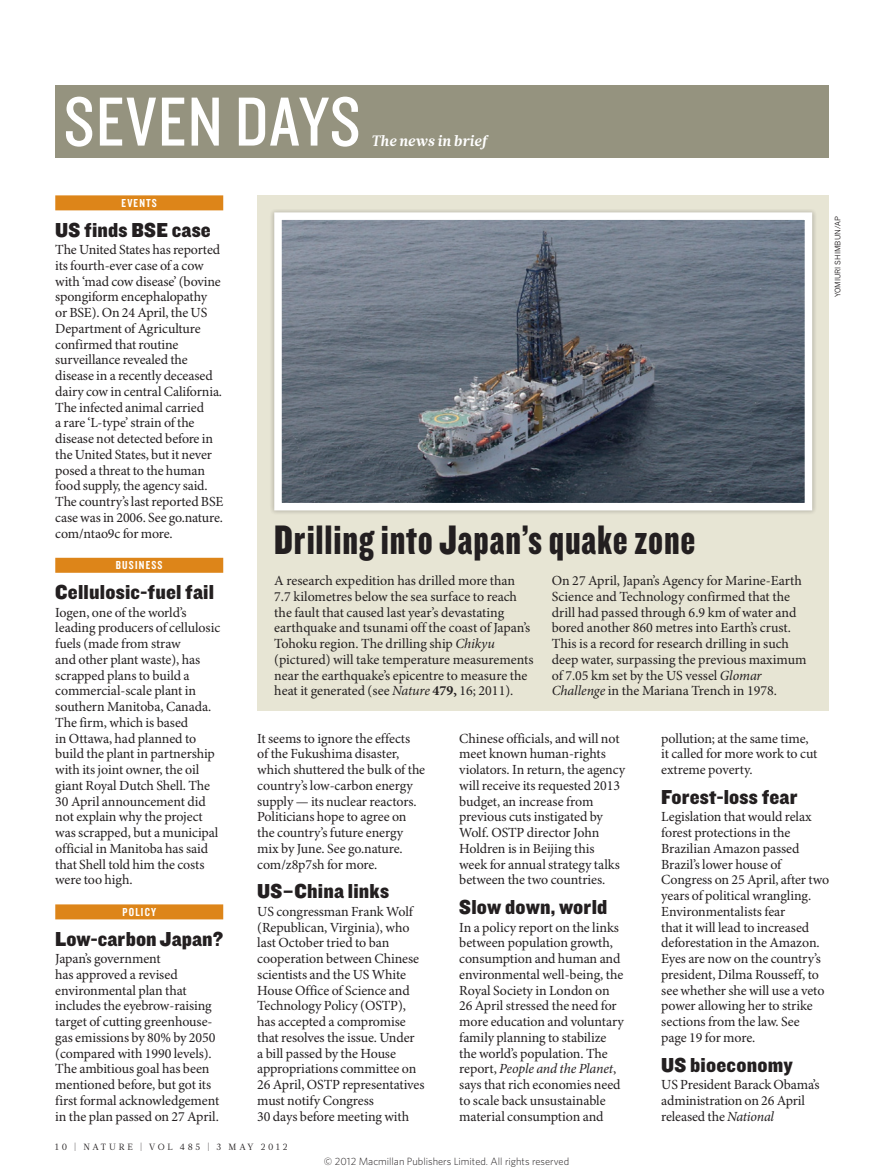
<style>
.page{position:relative;width:893px;height:1174px;background:#fff}
.page>*{position:absolute;margin:0;border:0;box-sizing:border-box;transform-origin:0 0}
.SECTION_HEADING_BOXE{font:72px "Knockout 29 Junior Ltweight";letter-spacing:.02em;color:#fff}
.BRIEFS_BOX_HEAD{font:42.75px "Knockout 69 Full Liteweight";letter-spacing:.02em;color:#231f20}
.BRIEFS_HEAD_14{font:21px "Knockout 71 Full Middlewt";letter-spacing:.01em;color:#231f20}
.t1{font:italic 700 15px "Glosa Math";letter-spacing:.01em;color:#fff}
.BODY_TEXT_R_L_1ST_PA{font:13.95px/15.8px "Minion Pro";letter-spacing:-.005em;color:#231f20}
.BRIEFS_SUBJECT_STRAP{font:12px "Knockout 49 Liteweight";letter-spacing:.1em;color:#fff}
.t2{font:300 10.5px "Whitney";color:#231f20}
.t3{font:9px "Glosa Math";letter-spacing:.3em;color:#231f20}
.PIC_CREDIT{font:7.5px "News Gothic MTOT";color:#231f20}
.s1{font-style:italic}
.s2{font-weight:700}
</style>
<div class="page">
<div style="left:257px;top:195px;width:572px;height:516px;background:#e7e5d4"></div>
<div style="left:269px;top:208px;width:547px;height:307px;background:#231f20;opacity:.25"></div>
<img style="left:283px;top:221px;width:520px;height:280px">
<div style="left:274px;top:212px;width:538px;height:298px;border:8px solid #fff"></div>
<div style="left:55px;top:195px;width:168px;height:15px;background:#dd8519"></div>
<div style="left:55px;top:904px;width:168px;height:15px;background:#dd8519"></div>
<div style="left:55px;top:558px;width:168px;height:15px;background:#dd8519"></div>
<div style="left:55px;top:85px;width:774px;height:72px;background:#95937f"></div>
<p class="SECTION_HEADING_BOXE" style="left:64px;top:75px;width:298px">SEVEN DAYS</p>
<p class="t1" style="left:371px;top:130px;width:117px">The news in brief</p>
<p class="BRIEFS_SUBJECT_STRAP" style="left:122px;top:195px;width:37px">EVENTS</p>
<p class="BRIEFS_HEAD_14" style="left:55px;top:215px;width:157px">US finds BSE case</p>
<p class="BODY_TEXT_R_L_1ST_PA" style="left:55px;top:242px;width:169px">The United States has reported its fourth-ever case of a cow with ‘mad cow disease’ (bovine spongiform encephalopathy<br>or BSE). On 24 April, the US<br>Department of Agriculture confirmed that routine surveillance revealed the disease in a recently deceased dairy cow in central California.<br>The infected animal carried<br>a rare ‘L-type’ strain of the disease not detected before in the United States, but it never posed a threat to the human food supply, the agency said.<br>The country’s last reported BSE case was in 2006. See go.nature. com/ntao9c for more.</p>
<p class="BRIEFS_SUBJECT_STRAP" style="left:116px;top:557px;width:48px">BUSINESS</p>
<p class="BRIEFS_HEAD_14" style="left:55px;top:578px;width:160px">Cellulosic-fuel fail</p>
<p class="BODY_TEXT_R_L_1ST_PA" style="left:55px;top:605px;width:166px">Iogen, one of the world’s leading producers of cellulosic fuels (made from straw<br>and other plant waste), has scrapped plans to build a commercial-scale plant in southern Manitoba, Canada.<br>The firm, which is based<br>in Ottawa, had planned to build the plant in partnership with its joint owner, the oil giant Royal Dutch Shell. The<br>30 April announcement did not explain why the project was scrapped, but a municipal official in Manitoba has said that Shell told him the costs were too high.</p>
<p class="BRIEFS_SUBJECT_STRAP" style="left:123px;top:904px;width:35px">POLICY</p>
<p class="BRIEFS_HEAD_14" style="left:55px;top:924px;width:169px">Low-carbon Japan?</p>
<p class="BODY_TEXT_R_L_1ST_PA" style="left:55px;top:951px;width:166px">Japan’s government<br>has approved a revised environmental plan that includes the eyebrow-raising target of cutting greenhouse&shy;gas emissions by 80% by 2050 (compared with 1990 levels).<br>The ambitious goal has been mentioned before, but got its first formal acknowledgement in the plan passed on 27 April.</p>
<p class="PIC_CREDIT" style="left:833px;top:297px;width:83px;rotate:-90deg">YOMIURI SHIMBUN/AP</p>
<p class="BRIEFS_BOX_HEAD" style="left:274px;top:512px;width:423px">Drilling into Japan’s quake zone</p>
<p class="BODY_TEXT_R_L_1ST_PA" style="left:274px;top:573px;width:261px">A research expedition has drilled more than 7.7 kilometres below the sea surface to reach the fault that caused last year’s devastating earthquake and tsunami off the coast of Japan’s Tohoku region. The drilling ship <span class="s1">Chikyu </span>(pictured) will take temperature measurements near the earthquake’s epicentre to measure the heat it generated (see <span class="s1">Nature</span> <span class="s2">479,</span> 16; 2011).</p>
<p class="BODY_TEXT_R_L_1ST_PA" style="left:552px;top:573px;width:256px">On 27 April, Japan’s Agency for Marine-Earth Science and Technology confirmed that the drill had passed through 6.9 km of water and bored another 860 metres into Earth’s crust.<br>This is a record for research drilling in such deep water, surpassing the previous maximum of 7.05 km set by the US vessel <span class="s1">Glomar Challenge</span> in the Mariana Trench in 1978.</p>
<p class="BODY_TEXT_R_L_1ST_PA" style="left:257px;top:731px;width:169px">It seems to ignore the effects<br>of the Fukushima disaster, which shuttered the bulk of the country’s low-carbon energy supply — its nuclear reactors.<br>Politicians hope to agree on the country’s future energy mix by June. See go.nature. com/z8p7sh for more.</p>
<p class="BODY_TEXT_R_L_1ST_PA" style="left:661px;top:731px;width:158px">pollution; at the same time, it called for more work to cut extreme poverty.</p>
<p class="BODY_TEXT_R_L_1ST_PA" style="left:459px;top:731px;width:167px">Chinese officials, and will not meet known human-rights violators. In return, the agency will receive its requested 2013 budget, an increase from previous cuts instigated by<br>Wolf. OSTP director John<br>Holdren is in Beijing this week for annual strategy talks between the two countries.</p>
<p class="BRIEFS_HEAD_14" style="left:661px;top:782px;width:138px">Forest-loss fear</p>
<p class="BODY_TEXT_R_L_1ST_PA" style="left:661px;top:809px;width:169px">Legislation that would relax forest protections in the<br>Brazilian Amazon passed<br>Brazil’s lower house of<br>Congress on 25 April, after two years of political wrangling.<br>Environmentalists fear<br>that it will lead to increased deforestation in the Amazon.<br>Eyes are now on the country’s president, Dilma Rousseff, to see whether she will use a veto power allowing her to strike sections from the law. See<br>page 19 for more.</p>
<p class="BRIEFS_HEAD_14" style="left:257px;top:877px;width:134px">US–China links</p>
<p class="BODY_TEXT_R_L_1ST_PA" style="left:257px;top:904px;width:169px">US congressman Frank Wolf (Republican, Virginia), who last October tried to ban cooperation between Chinese scientists and the US White<br>House Office of Science and<br>Technology Policy (OSTP), has accepted a compromise that resolves the issue. Under<br>a bill passed by the House appropriations committee on<br>26 April, OSTP representatives must notify Congress<br>30 days before meeting with</p>
<p class="BRIEFS_HEAD_14" style="left:459px;top:893px;width:150px">Slow down, world</p>
<p class="BODY_TEXT_R_L_1ST_PA" style="left:459px;top:920px;width:166px">In a policy report on the links between population growth, consumption and human and environmental well-being, the<br>Royal Society in London on<br>26 April stressed the need for more education and voluntary family planning to stabilize the world’s population. The report, <span class="s1">People and the Planet</span>, says that rich economies need to scale back unsustainable material consumption and</p>
<p class="BRIEFS_HEAD_14" style="left:661px;top:1050px;width:133px">US bioeconomy</p>
<p class="BODY_TEXT_R_L_1ST_PA" style="left:661px;top:1077px;width:160px">US President Barack Obama’s administration on 26 April released the <span class="s1">National</span></p>
<p class="t3" style="left:55px;top:1141px;width:233px">10 | NATURE | VOL 485 | 3 MAY 2012</p>
<p class="t2" style="left:324px;top:1154px;width:247px">© 2012 Macmillan Publishers Limited. All rights reserved</p>
</div>
